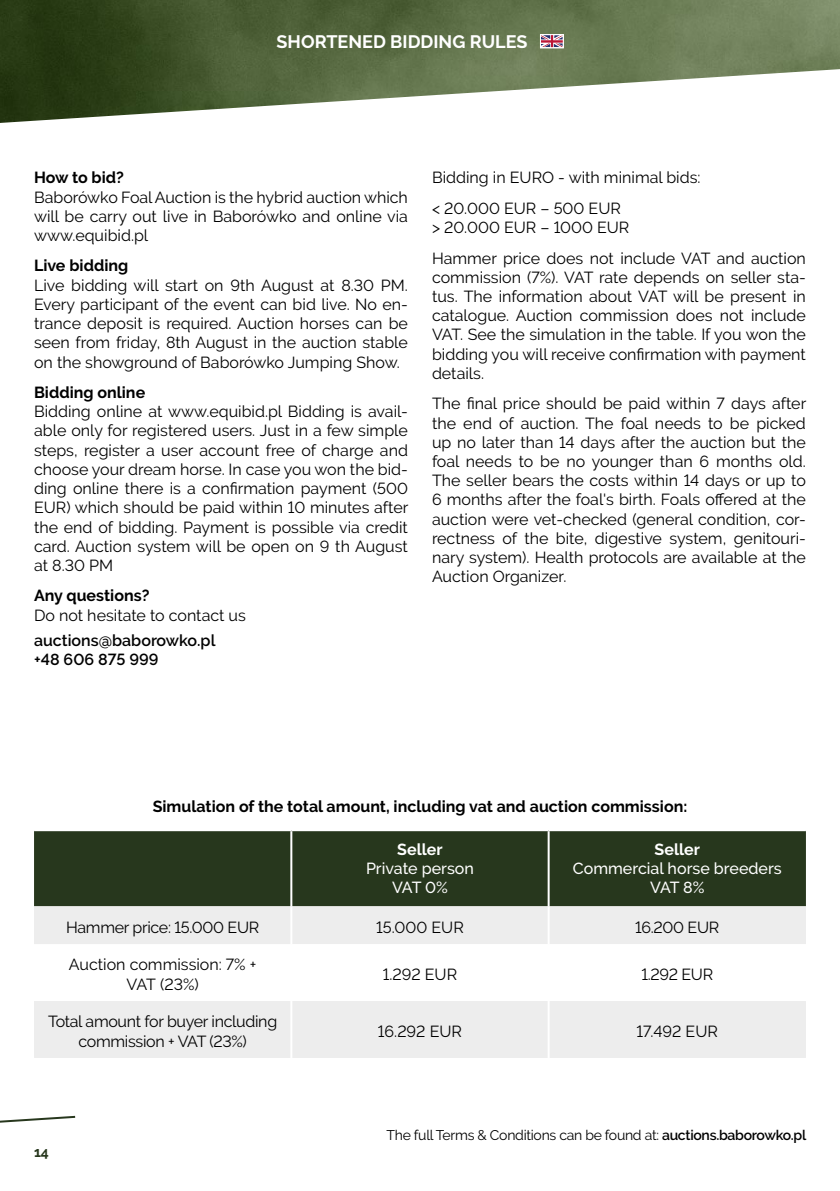
<style>
.page{position:relative;width:840px;height:1191px;background:#fff}
.page>*{position:absolute;margin:0;border:0;box-sizing:border-box;transform-origin:0 0}
.t1{font:700 18px "Raleway";color:#fff}
.t2{font:16px/19.2px "Raleway";color:#000;text-align:justify}
.t3{font:700 16px "Raleway";color:#000}
.t4{font:16px/19.2px "Raleway";letter-spacing:-.02em;color:#000;text-align:center}
.t5{font:500 16px/19.2px "Raleway";color:#fff;text-align:center}
.t6{font:600 16px/19.2px "Raleway";color:#000}
.t7{font:700 16px "Raleway";color:#fff}
.t8{font:14px "Raleway";letter-spacing:-.02em;color:#000}
.t9{font:700 14px "Raleway";color:#27371d}
.s1{font-weight:600}
</style>
<div class="page">
<img style="left:0;top:0;width:839px;height:68px">
<svg style="left:0;top:68px;width:839px;height:55px"></svg>
<svg style="left:540px;top:34px;width:23px;height:12px"></svg>
<div style="left:540px;top:35px;width:23px;height:13px;border:1px solid #fff"></div>
<div style="left:34px;top:831px;width:771px;height:75px;background:#27371d"></div>
<svg style="left:34px;top:906px;width:771px;height:152px;fill:#ededed"></svg>
<svg style="left:292px;top:944px;width:513px;height:57px"></svg>
<hr style="left:547px;top:831px;width:2px;height:75px;background:#fff">
<hr style="left:290px;top:906px;width:2px;height:38px;background:#fff">
<hr style="left:547px;top:906px;width:2px;height:38px;background:#fff">
<hr style="left:290px;top:944px;width:2px;height:57px;background:#fff">
<hr style="left:547px;top:944px;width:2px;height:57px;background:#fff">
<hr style="left:290px;top:1001px;width:2px;height:57px;background:#fff">
<hr style="left:547px;top:1001px;width:2px;height:57px;background:#fff">
<hr style="left:290px;top:831px;width:2px;height:75px;background:#fff">
<svg style="left:0;top:1115px;width:76px;height:8px"></svg>
<p class="t1" style="left:276px;top:31px;width:252px">SHORTENED BIDDING RULES</p>
<p class="t3" style="left:34px;top:168px;width:91px">How to bid?</p>
<p class="t2" style="left:34px;top:187px;width:375px">Baborówko Foal Auction is the hybrid auction which will be carry out live in Baborówko and online via www.equibid.pl</p>
<p class="t3" style="left:34px;top:257px;width:96px">Live bidding</p>
<p class="t2" style="left:34px;top:275px;width:375px">Live bidding will start on 9th August at 8.30 PM.<br>Every participant of the event can bid live. No en&shy;trance deposit is required. Auction horses can be seen from friday, 8th August in the auction stable on the showground of Baborówko Jumping Show.</p>
<p class="t3" style="left:34px;top:383px;width:113px">Bidding online</p>
<p class="t2" style="left:34px;top:402px;width:375px">Bidding online at www.equibid.pl Bidding is avail&shy;able only for registered users. Just in a few simple steps, register a user account free of charge and choose your dream horse. In case you won the bid&shy;ding online there is a confirmation payment (500<br>EUR) which should be paid within 10 minutes after the end of bidding. Payment is possible via credit card. Auction system will be open on 9 th August at 8.30 PM</p>
<p class="t3" style="left:34px;top:586px;width:117px">Any questions?</p>
<p class="t2" style="left:34px;top:605px;width:213px">Do not hesitate to contact us</p>
<p class="t6" style="left:34px;top:630px;width:183px">auctions@baborowko.pl +48 606 875 999</p>
<p class="t2" style="left:432px;top:162px;width:270px;line-height:30.6px">Bidding in EURO - with minimal bids: &lt; 20.000 EUR – 500 EUR</p>
<p class="t2" style="left:432px;top:212px;width:375px;line-height:30.6px">&gt; 20.000 EUR – 1000 EUR<br>Hammer price does not include VAT and auction</p>
<p class="t2" style="left:432px;top:267px;width:375px">commission (7%). VAT rate depends on seller sta&shy;tus. The information about VAT will be present in catalogue. Auction commission does not include VAT. See the simulation in the table. If you won the bidding you will receive confirmation with payment details.</p>
<p class="t2" style="left:432px;top:394px;width:375px">The final price should be paid within 7 days after the end of auction. The foal needs to be picked up no later than 14 days after the auction but the foal needs to be no younger than 6 months old.<br>The seller bears the costs within 14 days or up to 6 months after the foal's birth. Foals offered at the auction were vet-checked (general condition, cor&shy;rectness of the bite, digestive system, genitouri&shy;nary system). Health protocols are available at the Auction Organizer.</p>
<p class="t3" style="left:152px;top:797px;width:536px">Simulation of the total amount, including vat and auction commission:</p>
<p class="t7" style="left:397px;top:839px;width:47px">Seller</p>
<p class="t5" style="left:366px;top:858px;width:109px">Private person<br>VAT 0%</p>
<p class="t7" style="left:654px;top:839px;width:47px">Seller</p>
<p class="t5" style="left:572px;top:858px;width:210px">Commercial horse breeders<br>VAT 8%</p>
<p class="t4" style="left:66px;top:917px;width:194px">Hammer price: 15.000 EUR</p>
<p class="t2" style="left:376px;top:917px;width:89px">15.000 EUR</p>
<p class="t2" style="left:635px;top:917px;width:85px">16.200 EUR</p>
<p class="t2" style="left:69px;top:955px;width:189px;text-align:center">Auction commission: 7% +<br>VAT (23%)</p>
<p class="t2" style="left:382px;top:964px;width:76px">1.292 EUR</p>
<p class="t2" style="left:641px;top:964px;width:73px">1.292 EUR</p>
<p class="t4" style="left:48px;top:1012px;width:230px">Total amount for buyer including commission + VAT (23%)</p>
<p class="t2" style="left:378px;top:1021px;width:85px">16.292 EUR</p>
<p class="t2" style="left:636px;top:1021px;width:83px">17.492 EUR</p>
<p class="t9" style="left:34px;top:1144px;width:16px">14</p>
<p class="t8" style="left:386px;top:1127px;width:421px">The full Terms &amp; Conditions can be found at: <span class="s1">auctions.baborowko.pl</span></p>
</div>
